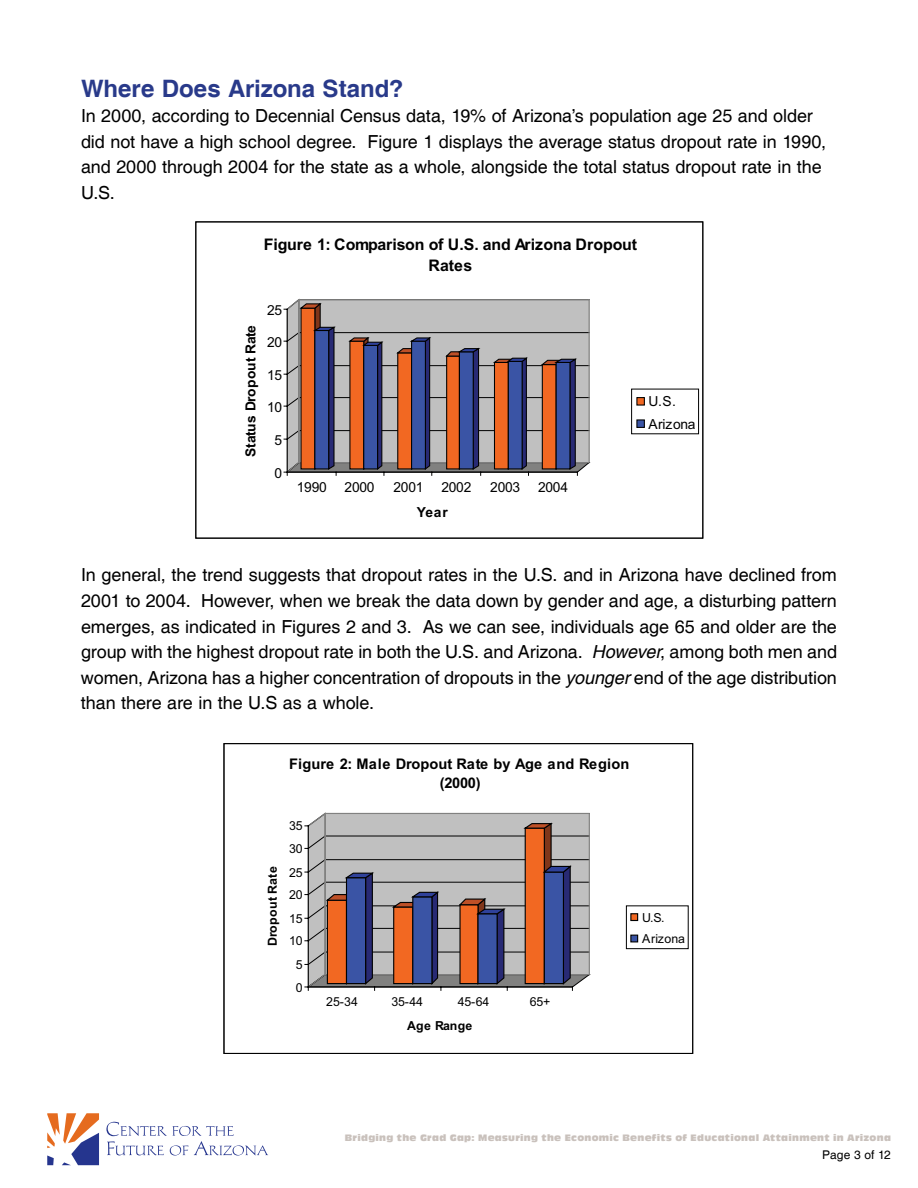
<style>
.page{position:relative;width:918px;height:1188px;background:#fff}
.page>*{position:absolute;margin:0;border:0;box-sizing:border-box;transform-origin:0 0}
.t1{font:700 24px "Helvetica";color:#293a8a}
.t2{font:18px/25.5px "Helvetica";letter-spacing:-.005em;color:#000}
.t3{font:700 15.9px/21.3px "Arial";letter-spacing:-.01em;color:#010101;text-align:center}
.t4{font:700 14.7px/19.2px "Arial";letter-spacing:.005em;color:#010101;text-align:center}
.t5{font:13.8px/22.4px "Arial";letter-spacing:-.015em;color:#010101}
.t6{font:700 13.8px "Arial";letter-spacing:-.005em;color:#010101}
.t7{font:12.45px "Arial";letter-spacing:-.01em;color:#010101}
.t8{font:12.45px/21.5px "Arial";letter-spacing:.01em;color:#010101}
.t9{font:700 12.45px "Arial";letter-spacing:.015em;color:#010101}
.t10{font:700 12.3px "Arial";letter-spacing:.025em;color:#010101}
.t11{font:12px "Helvetica";color:#000}
.t12{font:9px "Antique Olive Compact";letter-spacing:.03em;color:#c9c1bc}
.s1{font-style:italic}
</style>
<div class="page">
<svg style="left:47px;top:1113px;width:52px;height:52px"></svg>
<svg style="left:106px;top:1122px;width:162px;height:34px"></svg>
<svg style="left:284px;top:300px;width:306px;height:175px"></svg>
<div style="left:636px;top:397px;width:9px;height:9px;background:#f26822;border:1px solid #010101"></div>
<div style="left:636px;top:419px;width:9px;height:9px;background:#3a54a5;border:1px solid #010101"></div>
<svg style="left:305px;top:813px;width:285px;height:177px"></svg>
<div style="left:626px;top:906px;width:62px;height:43px;background:#fff;border:1px solid #010101"></div>
<div style="left:630px;top:913px;width:8px;height:8px;background:#f26822;border:1px solid #010101"></div>
<div style="left:630px;top:935px;width:8px;height:7px;background:#3a54a5;border:1px solid #010101"></div>
<h1 class="t1" style="left:81px;top:74px;width:324px">Where Does Arizona Stand?</h1>
<p class="t2" style="left:81px;top:104px;width:747px">In 2000, according to Decennial Census data, 19% of Arizona’s population age 25 and older did not have a high school degree. Figure 1 displays the average status dropout rate in 1990, and 2000 through 2004 for the state as a whole, alongside the total status dropout rate in the U.S.</p>
<p class="t3" style="left:264px;top:234px;width:375px">Figure 1: Comparison of U.S. and Arizona Dropout<br>Rates</p>
<p class="t6" style="left:242px;top:457px;width:134px;rotate:-90deg">Status Dropout Rate</p>
<p class="t5" style="left:267px;top:299px;width:17px">25</p>
<p class="t5" style="left:267px;top:331px;width:17px">20</p>
<p class="t5" style="left:267px;top:364px;width:17px">15</p>
<p class="t5" style="left:267px;top:396px;width:17px">10</p>
<p class="t5" style="left:274px;top:429px;width:9px">5</p>
<p class="t5" style="left:274px;top:462px;width:9px">0</p>
<p class="t5" style="left:297px;top:477px;width:32px">1990</p>
<p class="t5" style="left:345px;top:477px;width:32px">2000</p>
<p class="t5" style="left:394px;top:477px;width:32px">2001</p>
<p class="t5" style="left:441px;top:477px;width:32px">2002</p>
<p class="t5" style="left:490px;top:477px;width:32px">2003</p>
<p class="t5" style="left:538px;top:477px;width:32px">2004</p>
<p class="t6" style="left:417px;top:503px;width:32px">Year</p>
<p class="t5" style="left:649px;top:390px;width:49px">U.S.<br>Arizona</p>
<p class="t2" style="left:81px;top:563px;width:758px;text-align:justify">In general, the trend suggests that dropout rates in the U.S. and in Arizona have declined from 2001 to 2004. However, when we break the data down by gender and age, a disturbing pattern emerges, as indicated in Figures 2 and 3. As we can see, individuals age 65 and older are the group with the highest dropout rate in both the U.S. and Arizona. <span class="s1">However</span>, among both men and women, Arizona has a higher concentration of dropouts in the <span class="s1">younger</span> end of the age distribution than there are in the U.S as a whole.</p>
<p class="t4" style="left:289px;top:754px;width:342px">Figure 2: Male Dropout Rate by Age and Region (2000)</p>
<p class="t7" style="left:289px;top:818px;width:15px">35</p>
<p class="t10" style="left:265px;top:946px;width:82px;rotate:-90deg">Dropout Rate</p>
<p class="t7" style="left:289px;top:840px;width:15px">30</p>
<p class="t7" style="left:289px;top:864px;width:15px">25</p>
<p class="t7" style="left:289px;top:887px;width:15px">20</p>
<p class="t7" style="left:289px;top:910px;width:15px">15</p>
<p class="t7" style="left:289px;top:933px;width:15px">10</p>
<p class="t7" style="left:296px;top:956px;width:8px">5</p>
<p class="t7" style="left:296px;top:979px;width:8px">0</p>
<p class="t7" style="left:326px;top:994px;width:33px">25-34</p>
<p class="t7" style="left:391px;top:994px;width:33px">35-44</p>
<p class="t7" style="left:458px;top:994px;width:33px">45-64</p>
<p class="t7" style="left:530px;top:994px;width:22px">65+</p>
<p class="t9" style="left:407px;top:1017px;width:67px">Age Range</p>
<p class="t8" style="left:642px;top:907px;width:44px">U.S.<br>Arizona</p>
<p class="t12" style="left:345px;top:1132px;width:548px">Bridging the Grad Gap: Measuring the Economic Benefits of Educational Attainment in Arizona</p>
<p class="t11" style="left:822px;top:1148px;width:70px">Page 3 of 12</p>
</div>
